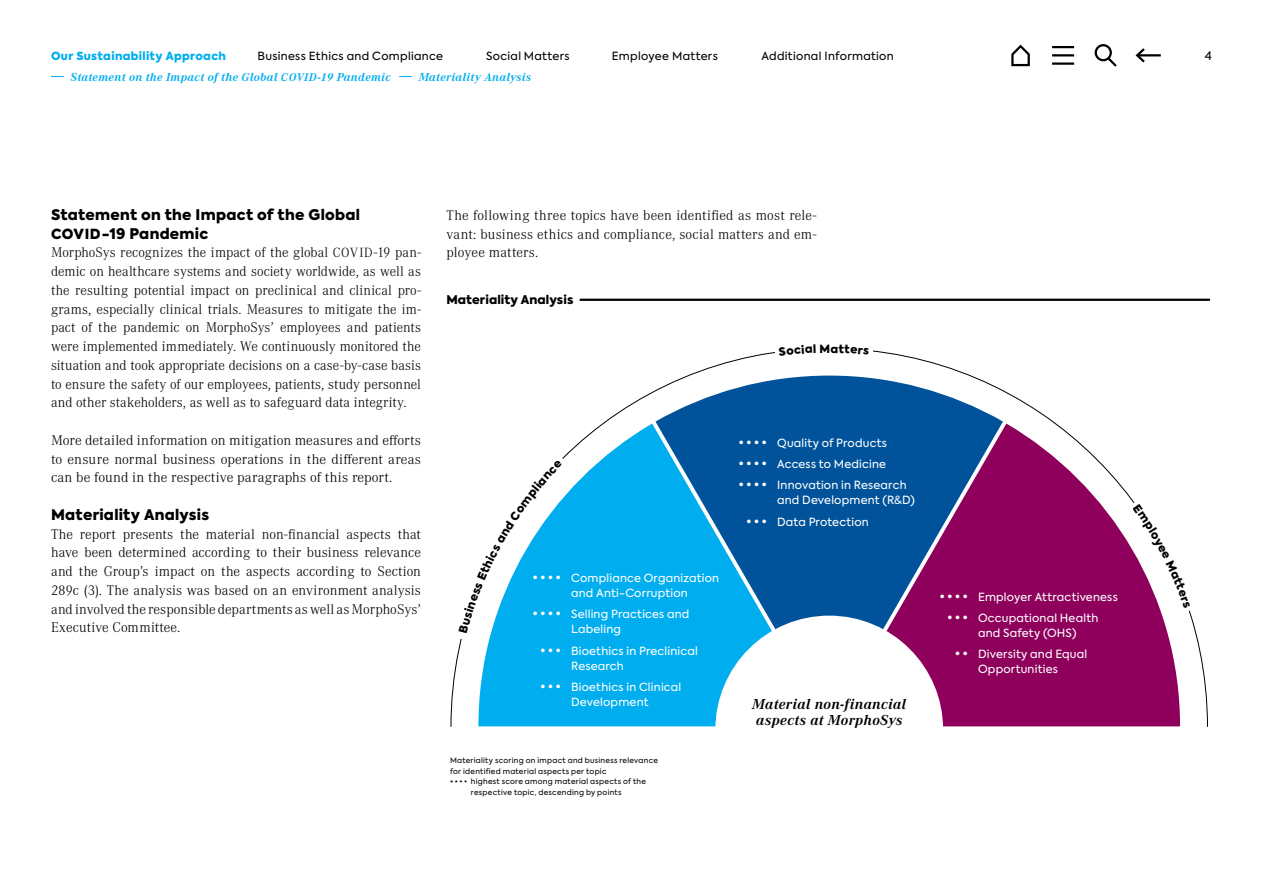
<style>
.page{position:relative;width:1263px;height:893px;background:#fff}
.page>*{position:absolute;margin:0;border:0;box-sizing:border-box;transform-origin:0 0}
.t1{font:italic 700 15px/16.5px "Corporate A";letter-spacing:.02em;color:#000}
.t2{font:300 14.7px/18.8px "Corporate A";letter-spacing:.01em;color:#000;text-align:justify}
.t3{font:900 14.7px/18.8px "Axiforma";letter-spacing:.02em;color:#000}
.t4{font:italic 700 12px "Corporate A";letter-spacing:.025em;color:#00aeef}
.t5{font:900 12px "Axiforma";letter-spacing:.01em;color:#000}
.t6{font:12px "Axiforma";color:#000}
.t7{font:11.25px/15px "Axiforma";letter-spacing:.02em;color:#fff}
.t8{font:11.25px "Axiforma";letter-spacing:.03em;color:#000}
.t9{font:900 11.25px "Axiforma";letter-spacing:.03em;color:#00aeef}
.t10{font:900 11.25px "Axiforma";color:#000}
.t11{font:7.5px/10.5px "Axiforma";letter-spacing:.035em;color:#000}
.s1{font-size:11.7px}
.s2{font-size:13.8px}
.s3{font-size:13.5px}
</style>
<div class="page">
<svg style="left:450px;top:350px;width:758px;height:377px"></svg>
<div style="left:775px;top:339px;width:97px;height:20px;background:#fff"></div>
<svg style="left:943px;top:423px;width:237px;height:303px;fill:#8e005c"></svg>
<svg style="left:655px;top:376px;width:348px;height:346px;background:#464a91"></svg>
<svg style="left:478px;top:423px;width:349px;height:303px;background:#1299d7"></svg>
<hr style="left:580px;top:299px;width:630px;height:2px;background:#000">
<div style="left:715px;top:616px;width:228px;height:227px;background:#fff;border-radius:50%"></div>
<svg style="left:51px;top:76px;width:13px;height:1px"></svg>
<svg style="left:399px;top:76px;width:13px;height:1px"></svg>
<hr style="left:1137px;top:54px;width:24px;height:2px;background:#000">
<svg style="left:1135px;top:48px;width:12px;height:15px"></svg>
<div style="left:1094px;top:44px;width:18px;height:17px;border:2px solid #000;border-radius:50%"></div>
<svg style="left:1105px;top:55px;width:12px;height:12px"></svg>
<svg style="left:1011px;top:44px;width:19px;height:23px"></svg>
<hr style="left:1052px;top:46px;width:22px;height:2px;background:#000">
<hr style="left:1052px;top:54px;width:22px;height:2px;background:#000">
<hr style="left:1052px;top:62px;width:22px;height:3px;background:#000">
<svg style="left:450px;top:448px;width:117px;height:195px"></svg>
<svg style="left:1125px;top:497px;width:71px;height:117px"></svg>
<p class="t9" style="left:51px;top:48px;width:176px">Our Sustainability Approach</p>
<p class="t8" style="left:257px;top:48px;width:187px">Business Ethics and Compliance</p>
<p class="t8" style="left:486px;top:48px;width:85px">Social Matters</p>
<p class="t8" style="left:612px;top:48px;width:107px">Employee Matters</p>
<p class="t8" style="left:761px;top:48px;width:134px">Additional Information</p>
<p class="t4" style="left:70px;top:68px;width:322px">Statement on the Impact of the Global <span class="s1">COVID</span>-19 Pandemic</p>
<p class="t4" style="left:419px;top:68px;width:114px">Materiality Analysis</p>
<p class="t3" style="left:51px;top:205px;width:311px">Statement on the Impact of the Global<br><span class="s2">COVID</span>-19 Pandemic</p>
<p class="t2" style="left:51px;top:243px;width:371px">MorphoSys recognizes the impact of the global <span class="s2">COVID</span>-19 pan&shy;demic on healthcare systems and society worldwide, as well as the resulting potential impact on preclinical and clinical pro&shy;grams, especially clinical trials. Measures to mitigate the im&shy;pact of the pandemic on MorphoSys’ employees and patients were implemented immediately. We continuously monitored the situation and took appropriate decisions on a case-by-case basis to ensure the safety of our employees, patients, study personnel and other stakeholders, as well as to safeguard data integrity.</p>
<p class="t2" style="left:51px;top:431px;width:371px">More detailed information on mitigation measures and efforts to ensure normal business operations in the different areas can be found in the respective paragraphs of this report.</p>
<p class="t3" style="left:51px;top:505px;width:160px">Materiality Analysis</p>
<p class="t2" style="left:51px;top:525px;width:371px">The report presents the material non-financial aspects that have been determined according to their business relevance and the Group’s impact on the aspects according to Section 289c (3). The analysis was based on an environment analysis and involved the responsible departments as well as MorphoSys’ Executive Committee.</p>
<p class="t2" style="left:446px;top:206px;width:371px">The following three topics have been identified as most rele&shy;vant: business ethics and compliance, social matters and em&shy;ployee matters.</p>
<p class="t5" style="left:446px;top:291px;width:128px">Materiality Analysis</p>
<p class="t10" style="left:819px;top:340px;width:12px">M</p>
<p class="t7" style="left:571px;top:571px;width:150px;text-indent:-39px"><span class="s3">• • • •</span> Compliance Organization and Anti-Corruption</p>
<p class="t7" style="left:571px;top:607px;width:120px;text-indent:-39px"><span class="s3">• • • •</span> Selling Practices and<br>Labeling</p>
<p class="t7" style="left:571px;top:643px;width:128px;text-indent:-31px"><span class="s3">• • •</span> Bioethics in Preclinical<br>Research</p>
<p class="t7" style="left:540px;top:680px;width:143px;text-align:center"><span class="s3">• • •</span> Bioethics in Clinical<br>Development</p>
<p class="t11" style="left:450px;top:755px;width:210px">Materiality scoring on impact and business relevance for identified material aspects per topic</p>
<p class="t11" style="left:450px;top:776px;width:198px;text-align:center">• • • • highest score among material aspects of the respective topic, descending by points</p>
<p class="t7" style="left:739px;top:435px;width:150px"><span class="s3">• • • •</span> Quality of Products</p>
<p class="t7" style="left:739px;top:457px;width:149px"><span class="s3">• • • •</span> Access to Medicine</p>
<p class="t7" style="left:777px;top:478px;width:139px;text-indent:-39px"><span class="s3">• • • •</span> Innovation in Research and Development (R&amp;D)</p>
<p class="t7" style="left:746px;top:514px;width:124px"><span class="s3">• • •</span> Data Protection</p>
<p class="t1" style="left:752px;top:695px;width:155px">Material non-financial aspects at MorphoSys</p>
<p class="t7" style="left:939px;top:589px;width:180px"><span class="s3">• • • •</span> Employer Attractiveness</p>
<p class="t7" style="left:978px;top:610px;width:122px;text-indent:-31px"><span class="s3">• • •</span> Occupational Health and Safety (OHS)</p>
<p class="t7" style="left:955px;top:647px;width:134px;text-align:center"><span class="s3">• •</span> Diversity and Equal<br>Opportunities</p>
<p class="t6" style="left:1205px;top:48px;width:9px">4</p>
</div>
